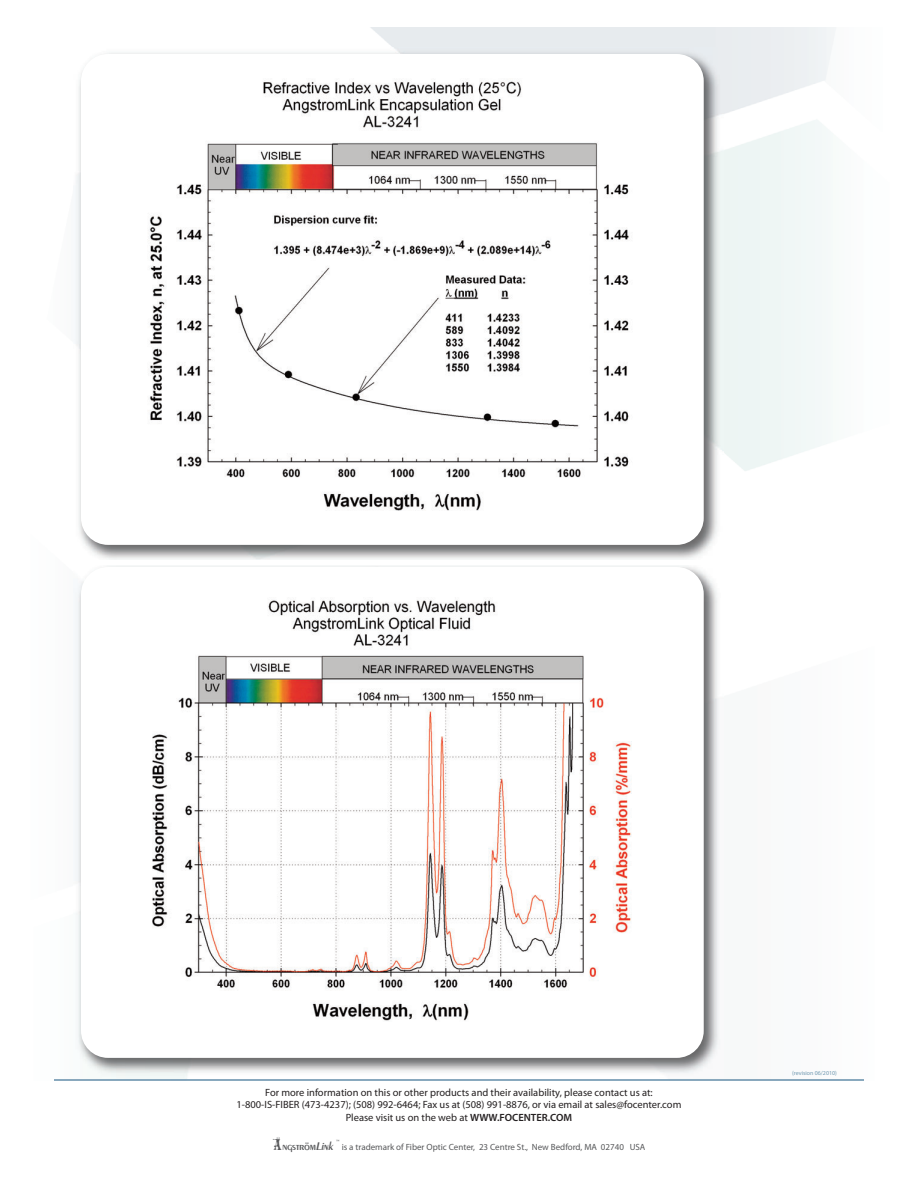
<style>
.page{position:relative;width:918px;height:1188px;background:#fff}
.page>*{position:absolute;margin:0;border:0;box-sizing:border-box;transform-origin:0 0}
.t1{font:12px "Penwin Regular SWFTE";letter-spacing:-.05em;color:#57585a}
.t2{font:10.5px/12.6px "Myriad Pro";color:#231f20;text-align:center}
.t3{font:9px "Myriad Pro";color:#57585a}
.t4{font:6px "Myriad Pro";color:#7199b1}
.t5{font:6px "Penwin Regular SWFTE";color:#57585a}
.s1{font-weight:600}
.s2{font-family:"Max Circus";font-size:15px}
.s3{font-style:italic}
</style>
<div class="page">
<hr style="left:54px;top:1080px;width:810px;height:1px;background:#89a9be">
<img style="left:74px;top:47px;width:649px;height:1031px">
<div style="left:81px;top:54px;width:623px;height:491px;background:#fff;border-radius:27px"></div>
<img style="left:149px;top:81px;width:480px;height:430px">
<div style="left:81px;top:567px;width:623px;height:491px;background:#fff;border-radius:27px"></div>
<img style="left:152px;top:600px;width:480px;height:421px">
<p class="t2" style="left:237px;top:1087px;width:446px">For more information on this or other products and their availability, please contact us at:<br>1-800-IS-FIBER (473-4237); (508) 992-6464; Fax us at (508) 991-8876, or via email at sales@focenter.com<br>Please visit us on the web at <span class="s1">WWW.FOCENTER.COM</span></p>
<p class="t1" style="left:273px;top:1139px;width:62px"><span class="s2">Å</span>ngström<span class="s3">Link</span></p>
<p class="t5" style="left:335px;top:1138px;width:6px">™</p>
<p class="t3" style="left:342px;top:1143px;width:305px">is a trademark of Fiber Optic Center, 23 Centre St., New Bedford, MA 02740 USA</p>
<p class="t4" style="left:792px;top:1071px;width:46px">(revision 06/2010)</p>
</div>
